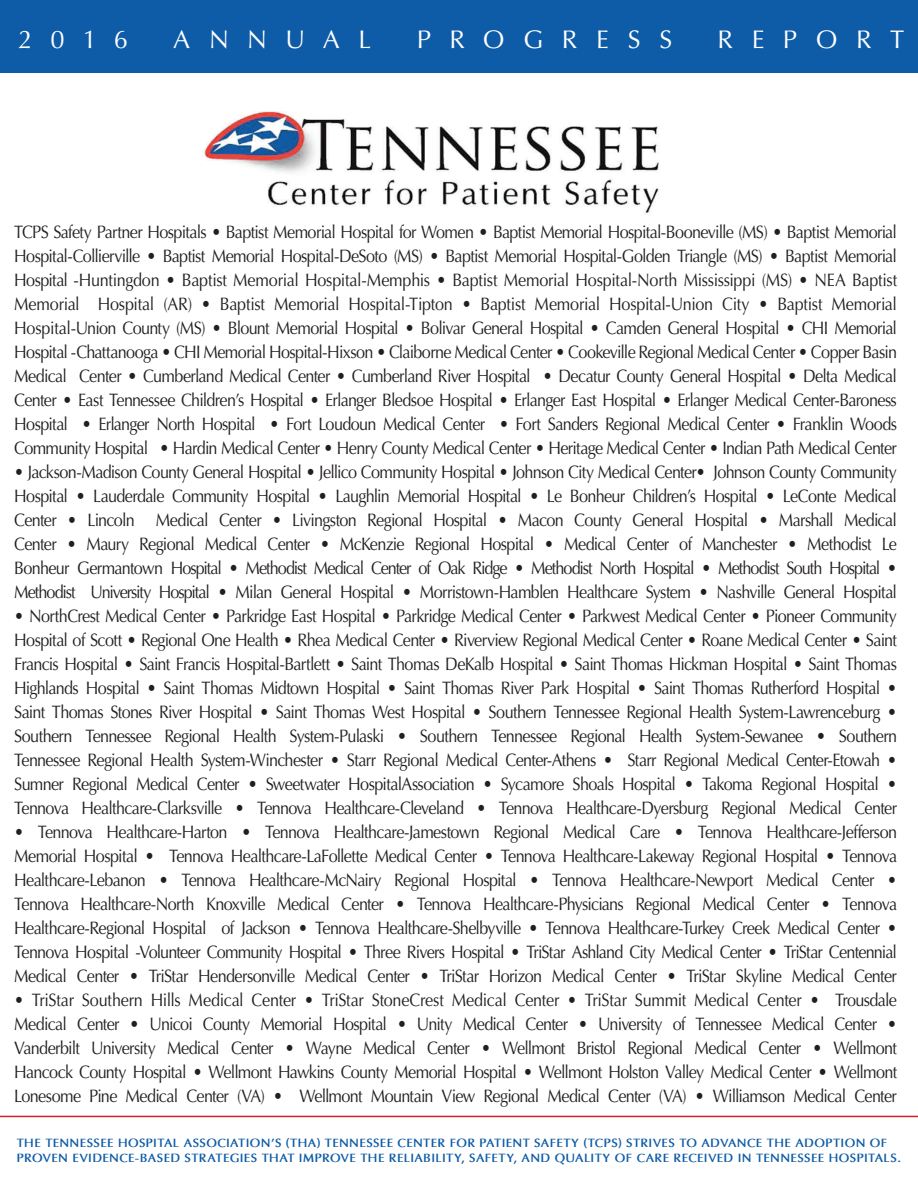
<style>
.page{position:relative;width:918px;height:1189px;background:#fff}
.page>*{position:absolute;margin:0;border:0;box-sizing:border-box;transform-origin:0 0}
.t1{font:25.5px "Optima LT Std";letter-spacing:.73em;color:#fff}
.t2{font:18px/24px "Optima LT Std";letter-spacing:-.045em;color:#231f20;text-align:justify;scale:.9 1}
.t3{font:700 12px/14.4px "Optima";letter-spacing:.025em;color:#0e5ca7}
</style>
<div class="page">
<img style="left:202px;top:111px;width:457px;height:103px">
<hr style="left:0;top:1115px;width:918px;height:1px;background:#d1232a">
<div style="left:0;top:0;width:918px;height:73px;background:#0e5ca7"></div>
<hr style="left:0;top:1115px;width:1px;height:73px;background:#0e5ca7">
<h1 class="t1" style="left:19px;top:24px;width:111px">2016</h1>
<h1 class="t1" style="left:173px;top:24px;width:200px">ANNUAL</h1>
<h1 class="t1" style="left:417px;top:24px;width:257px">PROGRESS</h1>
<h1 class="t1" style="left:717px;top:24px;width:189px">REPORT</h1>
<p class="t2" style="left:14px;top:220px;width:983px">TCPS Safety Partner Hospitals • Baptist Memorial Hospital for Women • Baptist Memorial Hospital-Booneville (MS) • Baptist Memorial Hospital-Collierville • Baptist Memorial Hospital-DeSoto (MS) • Baptist Memorial Hospital-Golden Triangle (MS) • Baptist Memorial Hospital -Huntingdon • Baptist Memorial Hospital-Memphis • Baptist Memorial Hospital-North Mississippi (MS) • NEA Baptist Memorial Hospital (AR) • Baptist Memorial Hospital-Tipton • Baptist Memorial Hospital-Union City • Baptist Memorial Hospital-Union County (MS) • Blount Memorial Hospital • Bolivar General Hospital • Camden General Hospital • CHI Memorial Hospital -Chattanooga • CHI Memorial Hospital-Hixson • Claiborne Medical Center • Cookeville Regional Medical Center • Copper Basin Medical Center • Cumberland Medical Center • Cumberland River Hospital • Decatur County General Hospital • Delta Medical Center • East Tennessee Children’s Hospital • Erlanger Bledsoe Hospital • Erlanger East Hospital • Erlanger Medical Center-Baroness Hospital • Erlanger North Hospital • Fort Loudoun Medical Center • Fort Sanders Regional Medical Center • Franklin Woods Community Hospital • Hardin Medical Center • Henry County Medical Center • Heritage Medical Center • Indian Path Medical Center</p>
<p class="t2" style="left:14px;top:460px;width:982px">• Jackson-Madison County General Hospital • Jellico Community Hospital • Johnson City Medical Center• Johnson County Community Hospital • Lauderdale Community Hospital • Laughlin Memorial Hospital • Le Bonheur Children’s Hospital • LeConte Medical Center • Lincoln Medical Center • Livingston Regional Hospital • Macon County General Hospital • Marshall Medical Center • Maury Regional Medical Center • McKenzie Regional Hospital • Medical Center of Manchester • Methodist Le Bonheur Germantown Hospital • Methodist Medical Center of Oak Ridge • Methodist North Hospital • Methodist South Hospital • Methodist University Hospital • Milan General Hospital • Morristown-Hamblen Healthcare System • Nashville General Hospital</p>
<p class="t2" style="left:14px;top:603px;width:983px">• NorthCrest Medical Center • Parkridge East Hospital • Parkridge Medical Center • Parkwest Medical Center • Pioneer Community Hospital of Scott • Regional One Health • Rhea Medical Center • Riverview Regional Medical Center • Roane Medical Center • Saint Francis Hospital • Saint Francis Hospital-Bartlett • Saint Thomas DeKalb Hospital • Saint Thomas Hickman Hospital • Saint Thomas Highlands Hospital • Saint Thomas Midtown Hospital • Saint Thomas River Park Hospital • Saint Thomas Rutherford Hospital • Saint Thomas Stones River Hospital • Saint Thomas West Hospital • Southern Tennessee Regional Health System-Lawrenceburg • Southern Tennessee Regional Health System-Pulaski • Southern Tennessee Regional Health System-Sewanee • Southern Tennessee Regional Health System-Winchester • Starr Regional Medical Center-Athens • Starr Regional Medical Center-Etowah • Sumner Regional Medical Center • Sweetwater HospitalAssociation • Sycamore Shoals Hospital • Takoma Regional Hospital • Tennova Healthcare-Clarksville • Tennova Healthcare-Cleveland • Tennova Healthcare-Dyersburg Regional Medical Center</p>
<p class="t2" style="left:14px;top:819px;width:983px">• Tennova Healthcare-Harton • Tennova Healthcare-Jamestown Regional Medical Care • Tennova Healthcare-Jefferson Memorial Hospital • Tennova Healthcare-LaFollette Medical Center • Tennova Healthcare-Lakeway Regional Hospital • Tennova Healthcare-Lebanon • Tennova Healthcare-McNairy Regional Hospital • Tennova Healthcare-Newport Medical Center • Tennova Healthcare-North Knoxville Medical Center • Tennova Healthcare-Physicians Regional Medical Center • Tennova Healthcare-Regional Hospital of Jackson • Tennova Healthcare-Shelbyville • Tennova Healthcare-Turkey Creek Medical Center • Tennova Hospital -Volunteer Community Hospital • Three Rivers Hospital • TriStar Ashland City Medical Center • TriStar Centennial Medical Center • TriStar Hendersonville Medical Center • TriStar Horizon Medical Center • TriStar Skyline Medical Center</p>
<p class="t2" style="left:14px;top:988px;width:983px">• TriStar Southern Hills Medical Center • TriStar StoneCrest Medical Center • TriStar Summit Medical Center • Trousdale Medical Center • Unicoi County Memorial Hospital • Unity Medical Center • University of Tennessee Medical Center • Vanderbilt University Medical Center • Wayne Medical Center • Wellmont Bristol Regional Medical Center • Wellmont Hancock County Hospital • Wellmont Hawkins County Memorial Hospital • Wellmont Holston Valley Medical Center • Wellmont Lonesome Pine Medical Center (VA) • Wellmont Mountain View Regional Medical Center (VA) • Williamson Medical Center</p>
<p class="t3" style="left:17px;top:1135px;width:886px">THE TENNESSEE HOSPITAL ASSOCIATION’S (THA) TENNESSEE CENTER FOR PATIENT SAFETY (TCPS) STRIVES TO ADVANCE THE ADOPTION OF<br>PROVEN EVIDENCE-BASED STRATEGIES THAT IMPROVE THE RELIABILITY, SAFETY, AND QUALITY OF CARE RECEIVED IN TENNESSEE HOSPITALS.</p>
</div>
